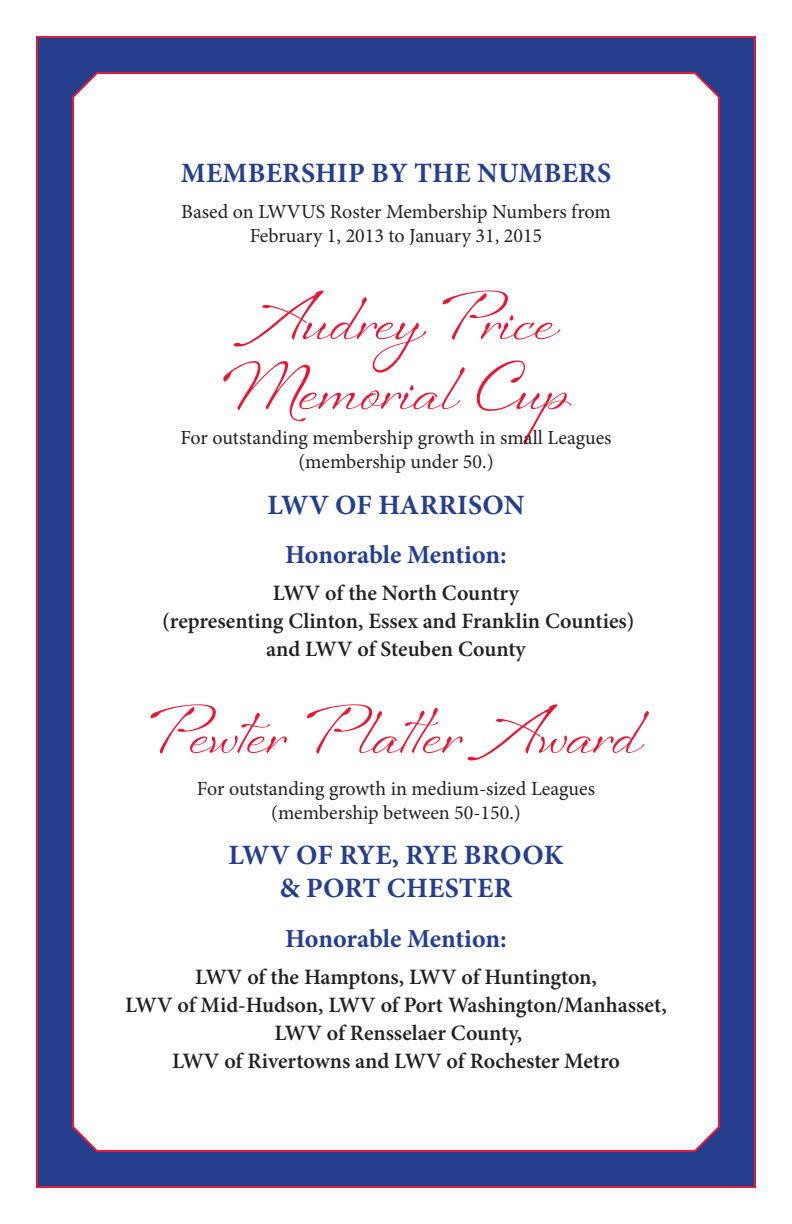
<style>
.page{position:relative;width:792px;height:1224px;background:#fff}
.page>*{position:absolute;margin:0;border:0;box-sizing:border-box;transform-origin:0 0}
.text{font:64px/70px "Sheila";color:#e51836;text-align:center}
.award_name{font:64px "Sheila";color:#e51836}
.award_winner{font:700 28px/33.6px "Minion Pro";letter-spacing:.01em;color:#253f8e;text-align:center}
.honorable_mention{font:700 26px "Minion Pro";letter-spacing:-.005em;color:#253f8e}
.honorable_mentioin_n{font:600 22px/28px "Minion Pro";letter-spacing:-.005em;color:#231f20;text-align:center}
.text-2{font:20px/24px "Minion Pro";color:#231f20;text-align:center}
</style>
<div class="page">
<div style="left:36px;top:36px;width:720px;height:1152px;background:#253f8e;border:2px solid #e51836"></div>
<div style="left:72px;top:72px;width:648px;height:1080px;background:#fff"></div>
<p class="award_winner" style="left:181px;top:156px;width:432px">MEMBERSHIP BY THE NUMBERS</p>
<p class="text-2" style="left:181px;top:200px;width:431px">Based on LWVUS Roster Membership Numbers from<br>February 1, 2013 to January 31, 2015</p>
<p class="text" style="left:223px;top:282px;width:348px">Audrey Price<br>Memorial Cup</p>
<p class="text-2" style="left:180px;top:426px;width:433px">For outstanding membership growth in small Leagues (membership under 50.)</p>
<p class="award_winner" style="left:267px;top:487px;width:259px">LWV OF HARRISON</p>
<p class="honorable_mention" style="left:285px;top:536px;width:223px">Honorable Mention:</p>
<p class="honorable_mentioin_n" style="left:162px;top:580px;width:474px">LWV of the North Country<br>(representing Clinton, Essex and Franklin Counties) and LWV of Steuben County</p>
<p class="award_name" style="left:150px;top:693px;width:493px">Pewter P latter Award</p>
<p class="text-2" style="left:197px;top:776px;width:400px">For outstanding growth in medium-sized Leagues (membership between 50-150.)</p>
<p class="award_winner" style="left:228px;top:838px;width:337px">LWV OF RYE, RYE BROOK &amp; PORT CHESTER</p>
<p class="honorable_mention" style="left:285px;top:920px;width:223px">Honorable Mention:</p>
<p class="honorable_mentioin_n" style="left:125px;top:964px;width:543px">LWV of the Hamptons, LWV of Huntington,<br>LWV of Mid-Hudson, LWV of Port Washington/Manhasset, LWV of Rensselaer County,<br>LWV of Rivertowns and LWV of Rochester Metro</p>
</div>
